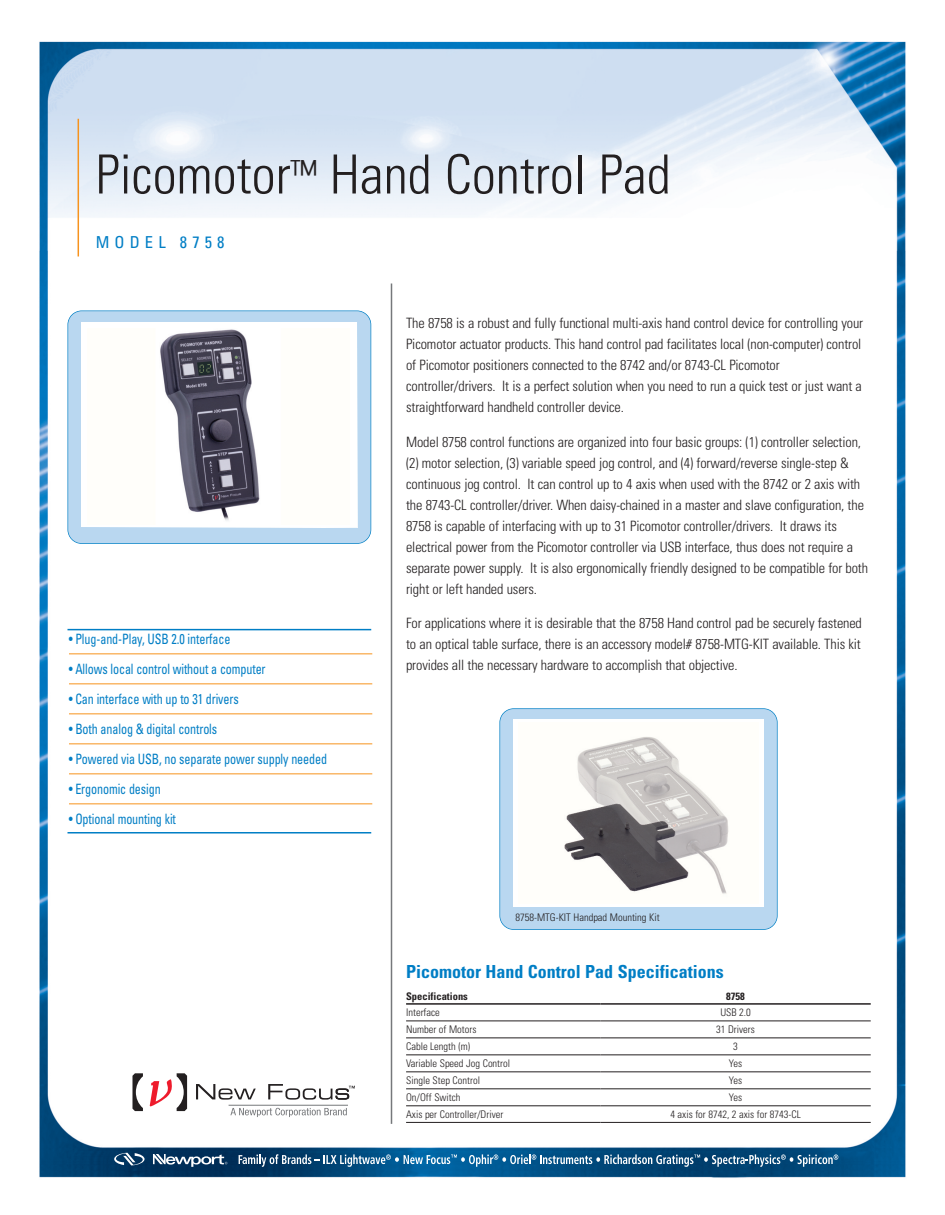
<style>
.page{position:relative;width:945px;height:1215px;background:#fff}
.page>*{position:absolute;margin:0;border:0;box-sizing:border-box;transform-origin:0 0}
.t1{font:300 condensed 54px "Univers";color:#231f20}
.t2{font:700 condensed 18px "Univers";color:#007ec5}
.t3{font:condensed 16.5px "Univers";letter-spacing:.31em;color:#007ec5}
.t4{font:300 condensed 14.25px/21px "Univers";letter-spacing:-.01em;color:#231f20}
.t5{font:condensed 14.25px "Univers";letter-spacing:-.01em;color:#007ec5;scale:.85 1}
.t6{font:300 condensed 10.5px "Univers";color:#231f20}
.t7{font:700 condensed 10.5px "Univers";color:#231f20}
.s1{font-size:36px}
</style>
<div class="page">
<img style="left:39px;top:41px;width:867px;height:1137px">
<hr style="left:78px;top:119px;width:1px;height:137px;background:#f7931d">
<hr style="left:391px;top:284px;width:1px;height:840px;background:#76787b">
<div style="left:68px;top:311px;width:302px;height:232px;background:#b9d7f0;border-radius:14px"></div>
<div style="left:68px;top:310px;width:303px;height:234px;border:2px solid #007ec5;border-radius:14px"></div>
<svg style="left:114px;top:1153px;width:31px;height:12px"></svg>
<svg style="left:153px;top:1154px;width:74px;height:13px"></svg>
<svg style="left:239px;top:1154px;width:599px;height:13px;background:#3d759c"></svg>
<svg style="left:196px;top:1084px;width:60px;height:16px"></svg>
<svg style="left:132px;top:1073px;width:11px;height:38px"></svg>
<svg style="left:150px;top:1073px;width:37px;height:38px"></svg>
<svg style="left:230px;top:1108px;width:117px;height:9px"></svg>
<hr style="left:229px;top:1105px;width:119px;height:1px;background:#76787b">
<svg style="left:268px;top:1084px;width:87px;height:16px"></svg>
<div style="left:82px;top:322px;width:275px;height:205px;background:#fff"></div>
<img style="left:160px;top:329px;width:100px;height:192px">
<hr style="left:406px;top:978px;width:340px;height:2px;background:#fff">
<hr style="left:406px;top:1003px;width:195px;height:2px;background:#231f20">
<hr style="left:601px;top:1003px;width:270px;height:2px;background:#231f20">
<hr style="left:406px;top:1021px;width:195px;height:1px;background:#231f20">
<hr style="left:601px;top:1021px;width:270px;height:1px;background:#231f20">
<hr style="left:406px;top:1038px;width:195px;height:1px;background:#231f20">
<hr style="left:601px;top:1038px;width:270px;height:1px;background:#231f20">
<hr style="left:406px;top:1054px;width:195px;height:1px;background:#231f20">
<hr style="left:601px;top:1054px;width:270px;height:1px;background:#231f20">
<hr style="left:406px;top:1071px;width:195px;height:1px;background:#231f20">
<hr style="left:601px;top:1071px;width:270px;height:1px;background:#231f20">
<hr style="left:406px;top:1088px;width:195px;height:1px;background:#231f20">
<hr style="left:601px;top:1088px;width:270px;height:1px;background:#231f20">
<hr style="left:406px;top:1105px;width:195px;height:1px;background:#231f20">
<hr style="left:601px;top:1105px;width:270px;height:1px;background:#231f20">
<hr style="left:406px;top:1122px;width:195px;height:1px;background:#231f20">
<hr style="left:601px;top:1122px;width:270px;height:1px;background:#231f20">
<hr style="left:68px;top:832px;width:303px;height:2px;background:#007ec5">
<hr style="left:68px;top:629px;width:303px;height:1px;background:#007ec5">
<hr style="left:69px;top:654px;width:303px;height:1px;background:#f7931d">
<hr style="left:69px;top:684px;width:303px;height:1px;background:#f7931d">
<hr style="left:69px;top:714px;width:303px;height:1px;background:#f7931d">
<hr style="left:69px;top:744px;width:303px;height:1px;background:#f7931d">
<hr style="left:69px;top:774px;width:303px;height:1px;background:#f7931d">
<hr style="left:69px;top:804px;width:303px;height:1px;background:#f7931d">
<div style="left:500px;top:709px;width:277px;height:220px;background:#b9d7f0;border-radius:13px"></div>
<div style="left:499px;top:708px;width:279px;height:222px;border:2px solid #007ec5;border-radius:14px"></div>
<div style="left:513px;top:719px;width:251px;height:188px;background:#fff"></div>
<img style="left:564px;top:736px;width:165px;height:158px">
<h1 class="t1" style="left:96px;top:155px;width:577px">Picomotor<span class="s1">™</span> Hand Control Pad</h1>
<p class="t3" style="left:96px;top:236px;width:130px">MODEL 8758</p>
<p class="t5" style="left:69px;top:634px;width:191px">• Plug-and-Play, USB 2.0 interface</p>
<p class="t5" style="left:69px;top:664px;width:233px">• Allows local control without a computer</p>
<p class="t5" style="left:69px;top:694px;width:201px">• Can interface with up to 31 drivers</p>
<p class="t5" style="left:69px;top:724px;width:176px">• Both analog &amp; digital controls</p>
<p class="t5" style="left:69px;top:754px;width:305px">• Powered via USB, no separate power supply needed</p>
<p class="t5" style="left:69px;top:784px;width:110px">• Ergonomic design</p>
<p class="t5" style="left:69px;top:814px;width:127px">• Optional mounting kit</p>
<p class="t4" style="left:406px;top:314px;width:459px">The 8758 is a robust and fully functional multi-axis hand control device for controlling your Picomotor actuator products. This hand control pad facilitates local (non-computer) control of Picomotor positioners connected to the 8742 and/or 8743-CL Picomotor controller/drivers. It is a perfect solution when you need to run a quick test or just want a straightforward handheld controller device.</p>
<p class="t4" style="left:406px;top:432px;width:464px">Model 8758 control functions are organized into four basic groups: (1) controller selection, (2) motor selection, (3) variable speed jog control, and (4) forward/reverse single-step &amp; continuous jog control. It can control up to 4 axis when used with the 8742 or 2 axis with the 8743-CL controller/driver. When daisy-chained in a master and slave configuration, the 8758 is capable of interfacing with up to 31 Picomotor controller/drivers. It draws its electrical power from the Picomotor controller via USB interface, thus does not require a separate power supply. It is also ergonomically friendly designed to be compatible for both right or left handed users.</p>
<p class="t4" style="left:406px;top:614px;width:457px;text-align:justify">For applications where it is desirable that the 8758 Hand control pad be securely fastened to an optical table surface, there is an accessory model# 8758-MTG-KIT available. This kit provides all the necessary hardware to accomplish that objective.</p>
<p class="t6" style="left:516px;top:913px;width:146px">8758-MTG-KIT Handpad Mounting Kit</p>
<p class="t2" style="left:406px;top:965px;width:319px">Picomotor Hand Control Pad Specifications</p>
<p class="t7" style="left:406px;top:993px;width:63px">Specifications</p>
<p class="t7" style="left:726px;top:993px;width:20px">8758</p>
<p class="t6" style="left:406px;top:1008px;width:35px">Interface</p>
<p class="t6" style="left:720px;top:1008px;width:32px">USB 2.0</p>
<p class="t6" style="left:406px;top:1025px;width:72px">Number of Motors</p>
<p class="t6" style="left:716px;top:1025px;width:40px">31 Drivers</p>
<p class="t6" style="left:406px;top:1042px;width:65px">Cable Length (m)</p>
<p class="t6" style="left:733px;top:1042px;width:6px">3</p>
<p class="t6" style="left:406px;top:1059px;width:106px">Variable Speed Jog Control</p>
<p class="t6" style="left:729px;top:1059px;width:15px">Yes</p>
<p class="t6" style="left:406px;top:1076px;width:75px">Single Step Control</p>
<p class="t6" style="left:729px;top:1076px;width:15px">Yes</p>
<p class="t6" style="left:406px;top:1093px;width:56px">On/Off Switch</p>
<p class="t6" style="left:729px;top:1093px;width:15px">Yes</p>
<p class="t6" style="left:406px;top:1110px;width:99px">Axis per Controller/Driver</p>
<p class="t6" style="left:670px;top:1110px;width:132px">4 axis for 8742, 2 axis for 8743-CL</p>
</div>
